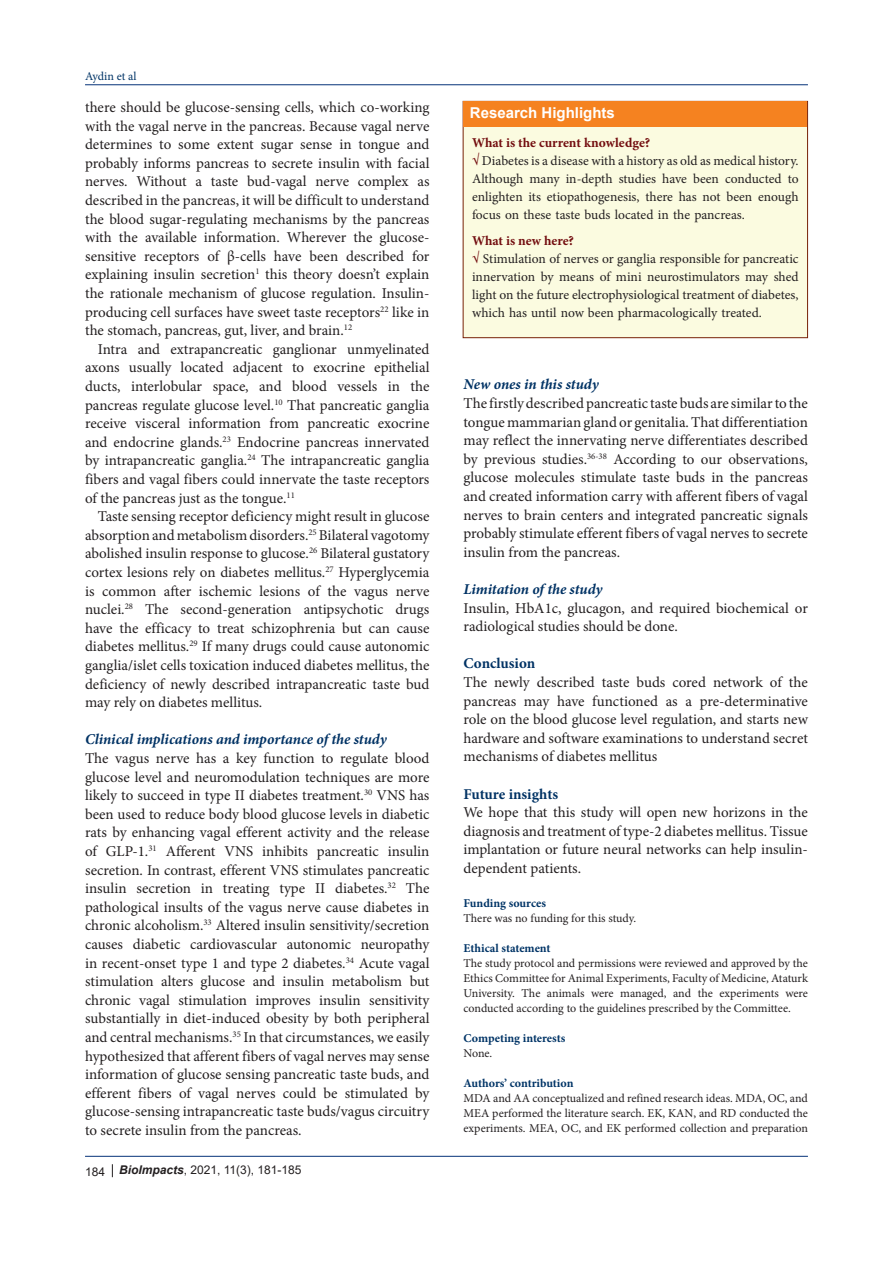
<style>
.page{position:relative;width:893px;height:1263px;background:#fff}
.page>*{position:absolute;margin:0;border:0;box-sizing:border-box;transform-origin:0 0}
.t1{font:15px/18.6px "Minion Pro";color:#231f20;text-align:justify}
.t2{font:italic 700 15px "Minion Pro";letter-spacing:-.005em;color:#003264}
.t3{font:700 15px "Minion Pro";color:#003264}
.t4{font:700 15px "Arial";color:#fff}
.BT{font:13.5px/18px "Minion Pro";color:#231f20;text-align:justify}
.BT-2{font:700 13.5px "Minion Pro";color:#730e10}
.t5{font:12px/15px "Minion Pro";color:#231f20;text-align:justify}
.t6{font:700 12px "Minion Pro";letter-spacing:-.005em;color:#003466}
.t7{font:12px "Arial";color:#231f20}
.t8{font:12px "Minion Pro";color:#003466}
.s1{font-weight:700;font-style:italic}
.s2{font-weight:700;color:#730e10}
</style>
<div class="page">
<hr style="left:85px;top:84px;width:723px;height:1px;background:#053278">
<hr style="left:85px;top:1156px;width:723px;height:1px;background:#053278">
<svg style="left:112px;top:1164px;width:1px;height:13px"></svg>
<div style="left:463px;top:101px;width:344px;height:237px;background:#fbfbe0"></div>
<div style="left:463px;top:101px;width:344px;height:25px;background:#f58220"></div>
<p class="t8" style="left:85px;top:68px;width:53px">Aydin et al</p>
<p class="t1" style="left:85px;top:98px;width:346px">there should be glucose-sensing cells, which co-working with the vagal nerve in the pancreas. Because vagal nerve determines to some extent sugar sense in tongue and probably informs pancreas to secrete insulin with facial nerves. Without a taste bud-vagal nerve complex as described in the pancreas, it will be difficult to understand the blood sugar-regulating mechanisms by the pancreas with the available information. Wherever the glucose&shy;sensitive receptors of β-cells have been described for explaining insulin secretion<sup>1</sup> this theory doesn’t explain the rationale mechanism of glucose regulation. Insulin&shy;producing cell surfaces have sweet taste receptors<sup>22</sup> like in the stomach, pancreas, gut, liver, and brain.<sup>12</sup></p>
<p class="t1" style="left:85px;top:340px;width:346px;text-indent:13px">Intra and extrapancreatic ganglionar unmyelinated axons usually located adjacent to exocrine epithelial ducts, interlobular space, and blood vessels in the pancreas regulate glucose level.<sup>10</sup> That pancreatic ganglia receive visceral information from pancreatic exocrine and endocrine glands.<sup>23</sup> Endocrine pancreas innervated by intrapancreatic ganglia.<sup>24</sup> The intrapancreatic ganglia fibers and vagal fibers could innervate the taste receptors of the pancreas just as the tongue.<sup>11</sup></p>
<p class="t1" style="left:85px;top:507px;width:346px;text-indent:13px">Taste sensing receptor deficiency might result in glucose absorption and metabolism disorders.<sup>25</sup> Bilateral vagotomy abolished insulin response to glucose.<sup>26</sup> Bilateral gustatory cortex lesions rely on diabetes mellitus.<sup>27</sup> Hyperglycemia is common after ischemic lesions of the vagus nerve nuclei.<sup>28</sup> The second-generation antipsychotic drugs have the efficacy to treat schizophrenia but can cause diabetes mellitus.<sup>29</sup> If many drugs could cause autonomic ganglia/islet cells toxication induced diabetes mellitus, the deficiency of newly described intrapancreatic taste bud may rely on diabetes mellitus.</p>
<p class="t2" style="left:85px;top:729px;width:303px">Clinical implications and importance of the study</p>
<p class="t1" style="left:85px;top:749px;width:346px">The vagus nerve has a key function to regulate blood glucose level and neuromodulation techniques are more likely to succeed in type II diabetes treatment.<sup>30</sup> VNS has been used to reduce body blood glucose levels in diabetic rats by enhancing vagal efferent activity and the release of GLP-1.<sup>31</sup> Afferent VNS inhibits pancreatic insulin secretion. In contrast, efferent VNS stimulates pancreatic insulin secretion in treating type II diabetes.<sup>32</sup> The pathological insults of the vagus nerve cause diabetes in chronic alcoholism.<sup>33</sup> Altered insulin sensitivity/secretion causes diabetic cardiovascular autonomic neuropathy in recent-onset type 1 and type 2 diabetes.<sup>34</sup> Acute vagal stimulation alters glucose and insulin metabolism but chronic vagal stimulation improves insulin sensitivity substantially in diet-induced obesity by both peripheral and central mechanisms.<sup>35</sup> In that circumstances, we easily hypothesized that afferent fibers of vagal nerves may sense information of glucose sensing pancreatic taste buds, and efferent fibers of vagal nerves could be stimulated by glucose-sensing intrapancreatic taste buds/vagus circuitry to secrete insulin from the pancreas.</p>
<p class="t7" style="left:85px;top:1162px;width:218px">184 <span class="s1">BioImpacts</span>, 2021, 11(3), 181-185</p>
<p class="t4" style="left:470px;top:102px;width:147px">Research Highlights</p>
<p class="BT-2" style="left:472px;top:133px;width:180px">What is the current knowledge?</p>
<p class="BT" style="left:472px;top:151px;width:328px"><span class="s2">√</span> Diabetes is a disease with a history as old as medical history.<br>Although many in-depth studies have been conducted to enlighten its etiopathogenesis, there has not been enough focus on these taste buds located in the pancreas.</p>
<p class="BT-2" style="left:472px;top:231px;width:104px">What is new here?</p>
<p class="BT" style="left:472px;top:250px;width:328px"><span class="s2">√</span> Stimulation of nerves or ganglia responsible for pancreatic innervation by means of mini neurostimulators may shed light on the future electrophysiological treatment of diabetes, which has until now been pharmacologically treated.</p>
<p class="t2" style="left:463px;top:374px;width:137px">New ones in this study</p>
<p class="t1" style="left:463px;top:394px;width:346px">The firstly described pancreatic taste buds are similar to the tongue mammarian gland or genitalia. That differentiation may reflect the innervating nerve differentiates described by previous studies.<sup>36-38</sup> According to our observations, glucose molecules stimulate taste buds in the pancreas and created information carry with afferent fibers of vagal nerves to brain centers and integrated pancreatic signals probably stimulate efferent fibers of vagal nerves to secrete insulin from the pancreas.</p>
<p class="t2" style="left:463px;top:578px;width:141px">Limitation of the study</p>
<p class="t1" style="left:463px;top:599px;width:346px">Insulin, HbA1c, glucagon, and required biochemical or radiological studies should be done.</p>
<p class="t3" style="left:463px;top:653px;width:73px">Conclusion</p>
<p class="t1" style="left:463px;top:673px;width:346px">The newly described taste buds cored network of the pancreas may have functioned as a pre-determinative role on the blood glucose level regulation, and starts new hardware and software examinations to understand secret mechanisms of diabetes mellitus</p>
<p class="t3" style="left:463px;top:783px;width:96px">Future insights</p>
<p class="t1" style="left:463px;top:803px;width:346px">We hope that this study will open new horizons in the diagnosis and treatment of type-2 diabetes mellitus. Tissue implantation or future neural networks can help insulin&shy;dependent patients.</p>
<p class="t6" style="left:463px;top:894px;width:84px">Funding sources</p>
<p class="t5" style="left:463px;top:910px;width:174px">There was no funding for this study.</p>
<p class="t6" style="left:463px;top:939px;width:89px">Ethical statement</p>
<p class="t5" style="left:463px;top:955px;width:346px">The study protocol and permissions were reviewed and approved by the Ethics Committee for Animal Experiments, Faculty of Medicine, Ataturk University. The animals were managed, and the experiments were conducted according to the guidelines prescribed by the Committee.</p>
<p class="t6" style="left:463px;top:1029px;width:103px">Competing interests</p>
<p class="t5" style="left:463px;top:1045px;width:30px">None.</p>
<p class="t6" style="left:463px;top:1074px;width:112px">Authors’ contribution</p>
<p class="t5" style="left:463px;top:1090px;width:346px">MDA and AA conceptualized and refined research ideas. MDA, OC, and MEA performed the literature search. EK, KAN, and RD conducted the experiments. MEA, OC, and EK performed collection and preparation</p>
</div>
